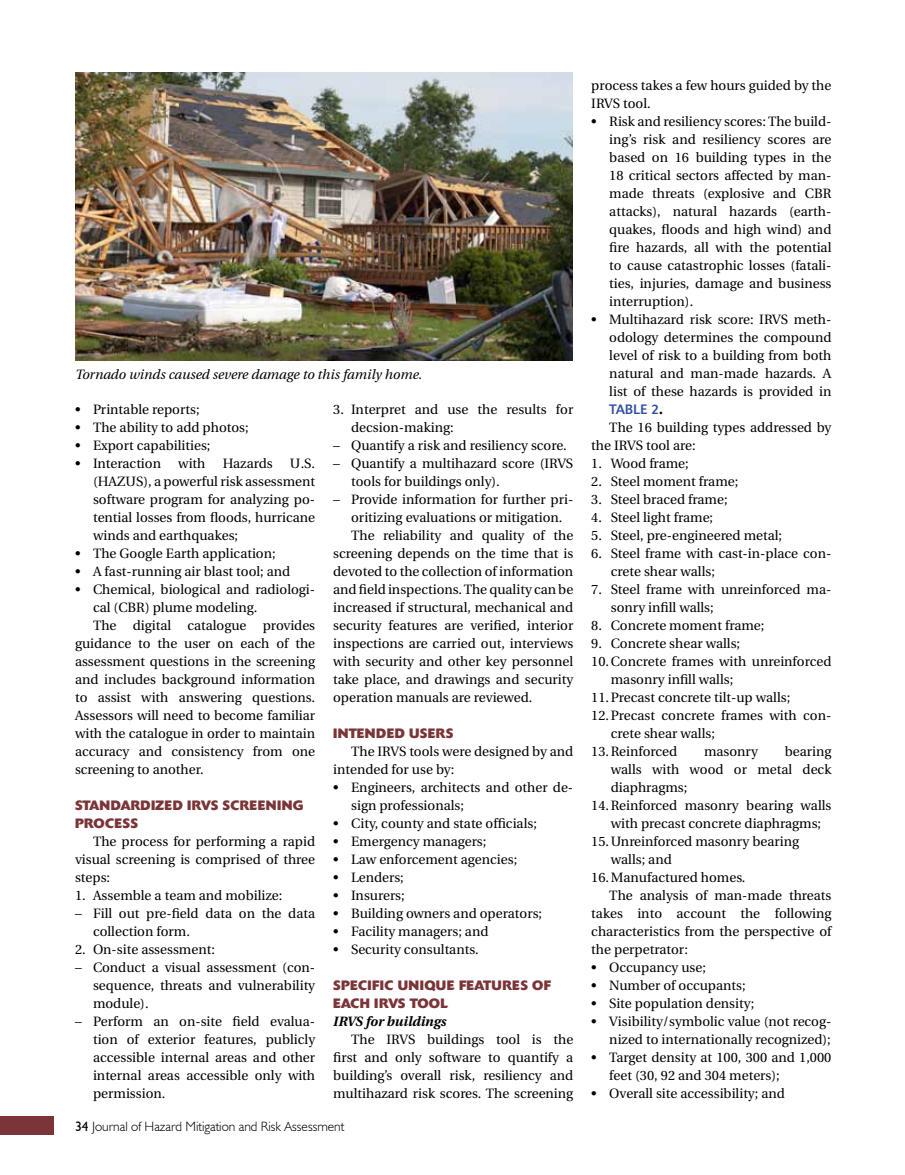
<style>
.page{position:relative;width:905px;height:1175px;background:#fff}
.page>*{position:absolute;margin:0;border:0;box-sizing:border-box;transform-origin:0 0}
.t1{font:13.5px/18px "Utopia";color:#000}
.t2{font:700 13.5px "Delta";letter-spacing:.02em;color:#7b3538}
.t3{font:italic 13.5px "Utopia";color:#000}
.t4{font:300 13.5px "Humanist 521 BT";color:#000}
.t5{font:italic 700 13.5px "Utopia";color:#000}
.t6{font:700 13.5px "Delta";letter-spacing:-.02em;color:#7b3538}
.t7{font:13.5px "Delta";color:#304ea1}
.s1{font-weight:400}
.s2{font-family:"Utopia";font-weight:700;color:#000}
</style>
<div class="page">
<div style="left:0;top:1116px;width:54px;height:18px;background:#7b3538"></div>
<img style="left:75px;top:72px;width:498px;height:288px">
<p class="t3" style="left:75px;top:367px;width:348px">Tornado winds caused severe damage to this family home.</p>
<p class="t1" style="left:75px;top:401px;width:126px">• Printable reports;</p>
<p class="t1" style="left:75px;top:419px;width:175px">• The ability to add photos;</p>
<p class="t1" style="left:75px;top:437px;width:137px">• Export capabilities;</p>
<p class="t1" style="left:75px;top:455px;width:87px">• Interaction</p>
<p class="t1" style="left:178px;top:455px;width:29px">with</p>
<p class="t1" style="left:223px;top:455px;width:51px">Hazards</p>
<p class="t1" style="left:93px;top:455px;width:224px;text-align:justify;text-indent:197px">U.S. (HAZUS), a powerful risk assessment software program for analyzing po&shy;tential losses from floods, hurricane winds and earthquakes;</p>
<p class="t1" style="left:75px;top:545px;width:202px">• The Google Earth application;</p>
<p class="t1" style="left:75px;top:563px;width:217px">• A fast-running air blast tool; and</p>
<p class="t1" style="left:75px;top:581px;width:241px">• Chemical, biological and radiologi-</p>
<p class="t1" style="left:93px;top:599px;width:166px">cal (CBR) plume modeling.</p>
<p class="t1" style="left:93px;top:617px;width:224px">The digital catalogue provides</p>
<p class="t1" style="left:75px;top:635px;width:242px">guidance to the user on each of the</p>
<p class="t1" style="left:75px;top:653px;width:241px">assessment questions in the screening</p>
<p class="t1" style="left:75px;top:671px;width:242px">and includes background information</p>
<p class="t1" style="left:75px;top:689px;width:241px">to assist with answering questions.</p>
<p class="t1" style="left:75px;top:707px;width:242px">Assessors will need to become familiar</p>
<p class="t1" style="left:75px;top:725px;width:242px">with the catalogue in order to maintain</p>
<p class="t1" style="left:75px;top:743px;width:242px">accuracy and consistency from one</p>
<p class="t1" style="left:75px;top:761px;width:130px">screening to another.</p>
<p class="t2" style="left:75px;top:797px;width:227px">STANDARDIZED IRVS SCREENING</p>
<p class="t2" style="left:75px;top:815px;width:65px">PROCESS</p>
<p class="t1" style="left:93px;top:833px;width:223px">The process for performing a rapid</p>
<p class="t1" style="left:75px;top:851px;width:242px">visual screening is comprised of three</p>
<p class="t1" style="left:75px;top:869px;width:37px">steps:</p>
<p class="t1" style="left:75px;top:887px;width:209px">1. Assemble a team and mobilize:</p>
<p class="t1" style="left:93px;top:905px;width:223px;text-indent:-18px">– Fill out pre-field data on the data collection form.</p>
<p class="t1" style="left:75px;top:941px;width:141px">2. On-site assessment:</p>
<p class="t1" style="left:93px;top:959px;width:224px;text-align:justify;text-indent:-18px">– Conduct a visual assessment (con&shy;sequence, threats and vulnerability module).</p>
<p class="t1" style="left:93px;top:1013px;width:224px;text-align:justify;text-indent:-18px">– Perform an on-site field evalua&shy;tion of exterior features, publicly accessible internal areas and other internal areas accessible only with permission.</p>
<p class="t1" style="left:351px;top:401px;width:223px;text-indent:-18px">3. Interpret and use the results for decsion-making:</p>
<p class="t1" style="left:333px;top:437px;width:235px">– Quantify a risk and resiliency score.</p>
<p class="t1" style="left:351px;top:455px;width:223px;text-indent:-18px">– Quantify a multihazard score (IRVS tools for buildings only).</p>
<p class="t1" style="left:333px;top:490px;width:242px">– Provide information for further pri-</p>
<p class="t1" style="left:351px;top:508px;width:213px">oritizing evaluations or mitigation.</p>
<p class="t1" style="left:351px;top:526px;width:223px">The reliability and quality of the</p>
<p class="t1" style="left:333px;top:544px;width:241px">screening depends on the time that is</p>
<p class="t1" style="left:333px;top:562px;width:242px">devoted to the collection of information</p>
<p class="t1" style="left:333px;top:580px;width:242px">and field inspections. The quality can be</p>
<p class="t1" style="left:333px;top:598px;width:241px">increased if structural, mechanical and</p>
<p class="t1" style="left:333px;top:616px;width:242px">security features are verified, interior</p>
<p class="t1" style="left:333px;top:634px;width:241px">inspections are carried out, interviews</p>
<p class="t1" style="left:333px;top:652px;width:242px">with security and other key personnel</p>
<p class="t1" style="left:333px;top:670px;width:242px">take place, and drawings and security</p>
<p class="t1" style="left:333px;top:688px;width:201px">operation manuals are reviewed.</p>
<p class="t2" style="left:333px;top:725px;width:122px">INTENDED USERS</p>
<p class="t1" style="left:351px;top:742px;width:223px">The IRVS tools were designed by and</p>
<p class="t1" style="left:333px;top:760px;width:123px">intended for use by:</p>
<p class="t1" style="left:351px;top:778px;width:223px;text-indent:-18px">• Engineers, architects and other de&shy;sign professionals;</p>
<p class="t1" style="left:333px;top:814px;width:205px">• City, county and state officials;</p>
<p class="t1" style="left:333px;top:832px;width:155px">• Emergency managers;</p>
<p class="t1" style="left:333px;top:850px;width:185px">• Law enforcement agencies;</p>
<p class="t1" style="left:333px;top:868px;width:72px">• Lenders;</p>
<p class="t1" style="left:333px;top:886px;width:73px">• Insurers;</p>
<p class="t1" style="left:333px;top:904px;width:210px">• Building owners and operators;</p>
<p class="t1" style="left:333px;top:922px;width:157px">• Facility managers; and</p>
<p class="t1" style="left:333px;top:940px;width:147px">• Security consultants.</p>
<p class="t2" style="left:333px;top:977px;width:219px">SPECIFIC UNIQUE FEATURES OF</p>
<p class="t6" style="left:333px;top:995px;width:112px">EACH IRVS TOOL</p>
<p class="t5" style="left:333px;top:1013px;width:115px">IRVS for buildings</p>
<p class="t1" style="left:351px;top:1030px;width:224px">The IRVS buildings tool is the</p>
<p class="t1" style="left:333px;top:1048px;width:242px">first and only software to quantify a</p>
<p class="t1" style="left:333px;top:1066px;width:241px">building’s overall risk, resiliency and</p>
<p class="t1" style="left:333px;top:1084px;width:241px">multihazard risk scores. The screening</p>
<p class="t4" style="left:75px;top:1117px;width:271px"><span class="s1">34</span> Journal of Hazard Mitigation and Risk Assessment</p>
<p class="t1" style="left:591px;top:76px;width:241px">process takes a few hours guided by the<br>IRVS tool.</p>
<p class="t1" style="left:609px;top:112px;width:224px;text-align:justify;text-indent:-18px">• Risk and resiliency scores: The build&shy;ing’s risk and resiliency scores are based on 16 building types in the 18 critical sectors affected by man&shy;made threats (explosive and CBR attacks), natural hazards (earth&shy;quakes, floods and high wind) and fire hazards, all with the potential to cause catastrophic losses (fatali&shy;ties, injuries, damage and business interruption).</p>
<p class="t1" style="left:591px;top:310px;width:242px">• Multihazard risk score: IRVS meth-</p>
<p class="t1" style="left:609px;top:328px;width:223px">odology determines the compound</p>
<p class="t1" style="left:609px;top:346px;width:223px">level of risk to a building from both</p>
<p class="t1" style="left:609px;top:364px;width:223px">natural and man-made hazards. A</p>
<p class="t1" style="left:609px;top:382px;width:224px">list of these hazards is provided in</p>
<p class="t7" style="left:609px;top:401px;width:55px">Table 2<span class="s2">.</span></p>
<p class="t1" style="left:609px;top:418px;width:224px">The 16 building types addressed by</p>
<p class="t1" style="left:591px;top:436px;width:106px">the IRVS tool are:</p>
<p class="t1" style="left:591px;top:454px;width:99px">1. Wood frame;</p>
<p class="t1" style="left:591px;top:472px;width:148px">2. Steel moment frame;</p>
<p class="t1" style="left:591px;top:490px;width:138px">3. Steel braced frame;</p>
<p class="t1" style="left:591px;top:508px;width:123px">4. Steel light frame;</p>
<p class="t1" style="left:591px;top:526px;width:192px">5. Steel, pre-engineered metal;</p>
<p class="t1" style="left:610px;top:544px;width:222px;text-indent:-19px">6. Steel frame with cast-in-place con&shy;crete shear walls;</p>
<p class="t1" style="left:610px;top:580px;width:222px;text-indent:-19px">7. Steel frame with unreinforced ma&shy;sonry infill walls;</p>
<p class="t1" style="left:591px;top:616px;width:175px">8. Concrete moment frame;</p>
<p class="t1" style="left:591px;top:634px;width:150px">9. Concrete shear walls;</p>
<p class="t1" style="left:591px;top:652px;width:241px">10.Concrete frames with unreinforced</p>
<p class="t1" style="left:610px;top:670px;width:124px">masonry infill walls;</p>
<p class="t1" style="left:591px;top:688px;width:200px">11.Precast concrete tilt-up walls;</p>
<p class="t1" style="left:591px;top:706px;width:241px">12.Precast concrete frames with con-</p>
<p class="t1" style="left:610px;top:724px;width:106px">crete shear walls;</p>
<p class="t1" style="left:591px;top:742px;width:87px">13.Reinforced</p>
<p class="t1" style="left:704px;top:742px;width:56px">masonry</p>
<p class="t1" style="left:784px;top:742px;width:48px">bearing</p>
<p class="t1" style="left:610px;top:760px;width:222px">walls with wood or metal deck</p>
<p class="t1" style="left:610px;top:778px;width:78px">diaphragms;</p>
<p class="t1" style="left:591px;top:796px;width:241px">14.Reinforced masonry bearing walls</p>
<p class="t1" style="left:610px;top:814px;width:212px">with precast concrete diaphragms;</p>
<p class="t1" style="left:591px;top:832px;width:209px">15.Unreinforced masonry bearing</p>
<p class="t1" style="left:610px;top:850px;width:62px">walls; and</p>
<p class="t1" style="left:591px;top:868px;width:156px">16.Manufactured homes.</p>
<p class="t1" style="left:609px;top:886px;width:223px">The analysis of man-made threats</p>
<p class="t1" style="left:591px;top:904px;width:241px">takes into account the following</p>
<p class="t1" style="left:591px;top:922px;width:241px">characteristics from the perspective of</p>
<p class="t1" style="left:591px;top:940px;width:98px">the perpetrator:</p>
<p class="t1" style="left:591px;top:958px;width:116px">• Occupancy use;</p>
<p class="t1" style="left:591px;top:976px;width:156px">• Number of occupants;</p>
<p class="t1" style="left:591px;top:994px;width:164px">• Site population density;</p>
<p class="t1" style="left:591px;top:1012px;width:241px;text-align:right">• Visibility/symbolic value (not recog&shy;nized to internationally recognized);</p>
<p class="t1" style="left:609px;top:1048px;width:224px;text-indent:-18px">• Target density at 100, 300 and 1,000 feet (30, 92 and 304 meters);</p>
<p class="t1" style="left:591px;top:1084px;width:195px">• Overall site accessibility; and</p>
</div>
